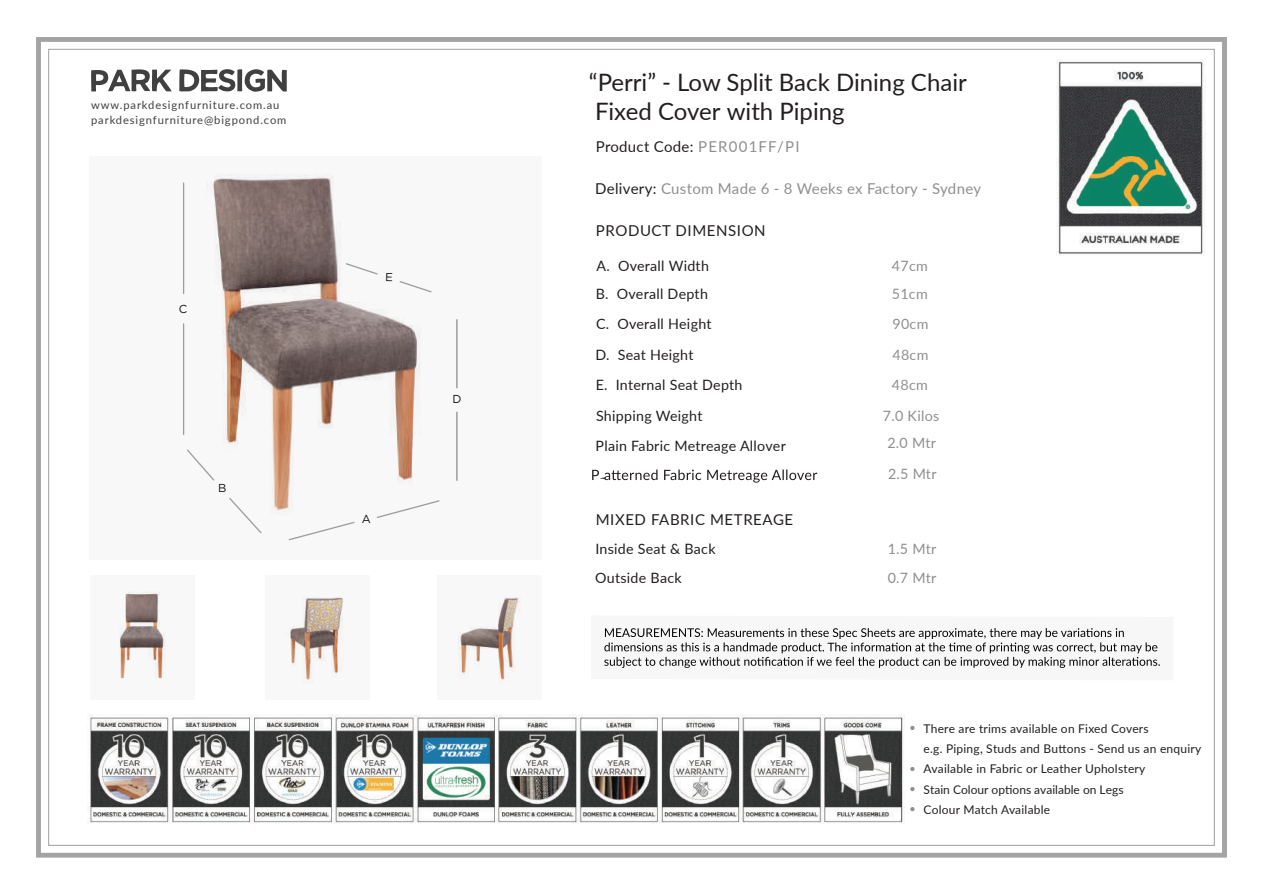
<style>
.page{position:relative;width:1263px;height:893px;background:#fff}
.page>*{position:absolute;margin:0;border:0;box-sizing:border-box;transform-origin:0 0}
.t1{font:24px/28.8px "Lato";color:#231f20}
.t2{font:15px "Lato";letter-spacing:.02em;color:#8f8f8f}
.t3{font:15px "Lato";letter-spacing:.04em;color:#231f20}
.t4{font:15px "Lato";letter-spacing:.02em;color:#231f20}
.t5{font:14.25px/29.4px "Lato";letter-spacing:.02em;color:#231f20}
.t6{font:14.25px/30.9px "Lato";letter-spacing:.02em;color:#8f8f8f}
.t7{font:12px/20.4px "Lato";letter-spacing:.02em;color:#231f20}
.t8{font:11.55px "Gotham";color:#050504}
.t9{font:11.1px/15.1px "Lato";letter-spacing:.08em;color:#404041}
.s1{color:#8f8f8f}
.s2{color:#231f20}
</style>
<div class="page">
<svg style="left:91px;top:69px;width:81px;height:22px"></svg>
<svg style="left:179px;top:69px;width:108px;height:23px"></svg>
<svg style="left:604px;top:628px;width:556px;height:40px"></svg>
<div style="left:36px;top:37px;width:1191px;height:820px;border:5px solid #a5a4a4"></div>
<svg style="left:182px;top:174px;width:276px;height:367px"></svg>
<svg style="left:119px;top:591px;width:47px;height:88px"></svg>
<svg style="left:457px;top:597px;width:64px;height:87px"></svg>
<svg style="left:290px;top:597px;width:53px;height:87px"></svg>
<svg style="left:592px;top:469px;width:225px;height:14px"></svg>
<img style="left:89px;top:714px;width:816px;height:110px">
<svg style="left:910px;top:726px;width:4px;height:4px"></svg>
<svg style="left:910px;top:767px;width:4px;height:4px"></svg>
<svg style="left:910px;top:787px;width:4px;height:4px"></svg>
<svg style="left:910px;top:807px;width:4px;height:4px"></svg>
<img style="left:1057px;top:59px;width:148px;height:196px">
<svg style="left:386px;top:273px;width:6px;height:8px"></svg>
<p class="t9" style="left:91px;top:97px;width:197px">www.parkdesignfurniture.com.au parkdesignfurniture@bigpond.com</p>
<p class="t8" style="left:179px;top:301px;width:10px">C</p>
<p class="t8" style="left:218px;top:480px;width:10px">B</p>
<p class="t8" style="left:362px;top:511px;width:11px">A</p>
<p class="t8" style="left:452px;top:392px;width:11px">D</p>
<h1 class="t1" style="left:589px;top:67px;width:379px">“Perri” - Low Split Back Dining Chair<br>Fixed Cover with Piping</h1>
<p class="t4" style="left:596px;top:136px;width:205px">Product Code: <span class="s1">PER001FF/PI</span></p>
<p class="t2" style="left:595px;top:177px;width:387px"><span class="s2">Delivery:</span> Custom Made 6 - 8 Weeks ex Factory - Sydney</p>
<p class="t3" style="left:596px;top:219px;width:171px">PRODUCT DIMENSION</p>
<p class="t5" style="left:596px;top:252px;width:115px;line-height:27.9px">A. Overall Width<br>B. Overall Depth</p>
<p class="t5" style="left:595px;top:308px;width:118px;line-height:30.9px">C. Overall Height<br>D. Seat Height</p>
<p class="t5" style="left:596px;top:369px;width:148px">E. Internal Seat Depth</p>
<p class="t6" style="left:892px;top:250px;width:37px">47cm</p>
<p class="t6" style="left:892px;top:278px;width:37px">51cm</p>
<p class="t6" style="left:892px;top:308px;width:37px">90cm<br>48cm</p>
<p class="t6" style="left:892px;top:368px;width:37px">48cm</p>
<p class="t5" style="left:596px;top:401px;width:192px">Shipping Weight<br>Plain Fabric Metreage Allover</p>
<p class="t6" style="left:883px;top:399px;width:58px">7.0 Kilos</p>
<p class="t6" style="left:888px;top:457px;width:50px">2.5 Mtr</p>
<p class="t6" style="left:887px;top:427px;width:50px">2.0 Mtr</p>
<p class="t3" style="left:596px;top:509px;width:199px">MIXED FABRIC METREAGE</p>
<p class="t5" style="left:595px;top:533px;width:122px">Inside Seat &amp; Back<br>Outside Back</p>
<p class="t6" style="left:888px;top:532px;width:50px">1.5 Mtr</p>
<p class="t6" style="left:888px;top:562px;width:50px">0.7 Mtr</p>
<p class="t7" style="left:923px;top:717px;width:279px">There are trims available on Fixed Covers<br>e.g. Piping, Studs and Buttons - Send us an enquiry Available in Fabric or Leather Upholstery<br>Stain Colour options available on Legs<br>Colour Match Available</p>
</div>
